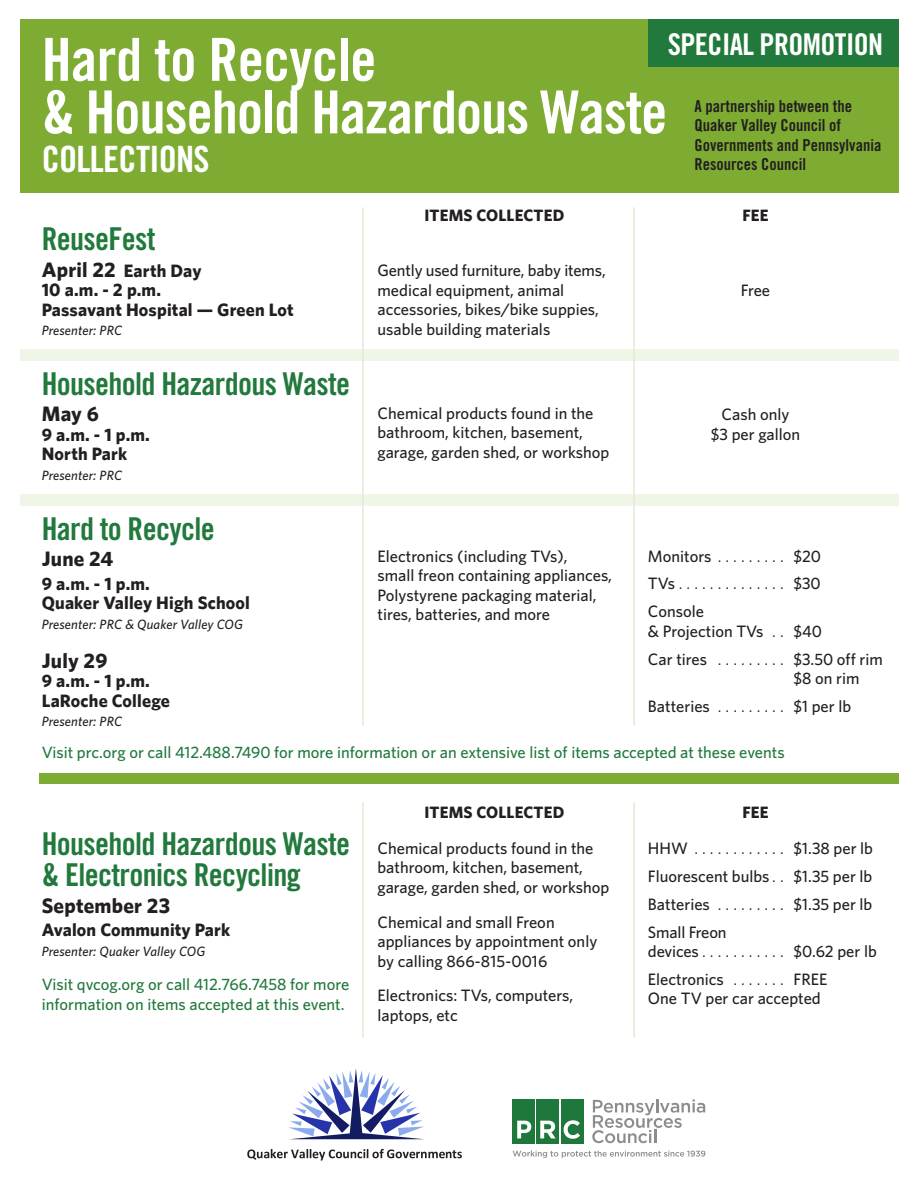
<style>
.page{position:relative;width:918px;height:1188px;background:#fff}
.page>*{position:absolute;margin:0;border:0;box-sizing:border-box;transform-origin:0 0}
.t1{font:59.4px "Trade Gothic Bold Cond Twenty";letter-spacing:-.02em;color:#fff}
.t2{font:36.3px "Trade Gothic Bold Cond Twenty";letter-spacing:-.02em;color:#fff}
.t3{font:31.5px/31.5px "Trade Gothic Bold Cond Twenty";letter-spacing:-.02em;color:#21793c}
.t4{font:30px "Trade Gothic Bold Cond Twenty";letter-spacing:-.02em;color:#fff}
.t5{font:700 21px "Whitney";letter-spacing:.01em;color:#231f20}
.t6{font:700 18px/19.5px "Whitney";letter-spacing:.01em;color:#231f20}
.t7{font:500 16.5px/19.5px "Whitney HTF";color:#231f20}
.t8{font:500 16.5px/19.5px "Whitney HTF";color:#21793c}
.t9{font:16.5px/19.5px "Trade Gothic Bold Cond Twenty";color:#231f20}
.t10{font:700 16.5px "Whitney";letter-spacing:.01em;color:#231f20}
.t11{font:italic 500 13.5px "Whitney HTF";letter-spacing:.01em;color:#231f20}
.t12{font:500 13.5px "Whitney HTF";color:#231f20}
.s1{font-size:21px}
.s2{font-size:13.5px}
.s3{font-size:16.5px}
</style>
<div class="page">
<div style="left:21px;top:349px;width:878px;height:12px;background:#eff5e7"></div>
<div style="left:21px;top:494px;width:878px;height:11px;background:#eff5e7"></div>
<div style="left:21px;top:19px;width:878px;height:174px;background:#7eac33"></div>
<div style="left:648px;top:19px;width:251px;height:48px;background:#21793c"></div>
<svg style="left:247px;top:1149px;width:215px;height:12px"></svg>
<svg style="left:288px;top:1068px;width:136px;height:71px"></svg>
<hr style="left:633px;top:207px;width:2px;height:519px;background:#e1ebd1">
<hr style="left:633px;top:803px;width:2px;height:235px;background:#e1ebd1">
<hr style="left:362px;top:207px;width:2px;height:519px;background:#e1ebd1">
<hr style="left:362px;top:803px;width:2px;height:235px;background:#e1ebd1">
<div style="left:40px;top:774px;width:859px;height:10px;background:#7eac33"></div>
<svg style="left:513px;top:1150px;width:192px;height:8px"></svg>
<div style="left:512px;top:1099px;width:22px;height:45px;background:#1e773b"></div>
<div style="left:537px;top:1099px;width:22px;height:45px;background:#1e773b"></div>
<div style="left:561px;top:1099px;width:22px;height:45px;background:#1e773b"></div>
<svg style="left:592px;top:1099px;width:113px;height:44px"></svg>
<svg style="left:517px;top:1121px;width:14px;height:17px"></svg>
<svg style="left:540px;top:1121px;width:16px;height:17px"></svg>
<svg style="left:564px;top:1120px;width:16px;height:19px"></svg>
<p class="t4" style="left:668px;top:26px;width:217px">SPECIAL PROMOTION</p>
<p class="t1" style="left:42px;top:24px;width:336px">Hard to Recycle</p>
<p class="t1" style="left:42px;top:76px;width:627px">&amp; Household Hazardous Waste</p>
<p class="t2" style="left:42px;top:137px;width:169px">COLLECTIONS</p>
<p class="t9" style="left:694px;top:96px;width:188px">A partnership between the<br>Quaker Valley Council of<br>Governments and Pennsylvania<br>Resources Council</p>
<p class="t3" style="left:42px;top:223px;width:115px">ReuseFest</p>
<p class="t6" style="left:42px;top:260px;width:161px"><span class="s1">April 22</span> Earth Day</p>
<p class="t6" style="left:42px;top:280px;width:253px">10 a.m. - 2 p.m.<br>Passavant Hospital — Green Lot</p>
<p class="t11" style="left:42px;top:322px;width:82px">Presenter: PRC</p>
<p class="t3" style="left:42px;top:368px;width:310px">Household Hazardous Waste</p>
<p class="t5" style="left:42px;top:401px;width:59px">May 6</p>
<p class="t6" style="left:42px;top:424px;width:110px">9 a.m. - 1 p.m.<br>North Park</p>
<p class="t11" style="left:42px;top:467px;width:82px">Presenter: PRC</p>
<p class="t3" style="left:42px;top:513px;width:175px">Hard to Recycle</p>
<p class="t5" style="left:42px;top:546px;width:73px">June 24</p>
<p class="t6" style="left:42px;top:573px;width:210px">9 a.m. - 1 p.m.<br>Quaker Valley High School</p>
<p class="t11" style="left:42px;top:616px;width:203px">Presenter: PRC &amp; Quaker Valley COG</p>
<p class="t5" style="left:42px;top:648px;width:67px">July 29</p>
<p class="t6" style="left:42px;top:671px;width:130px">9 a.m. - 1 p.m.<br>LaRoche College</p>
<p class="t11" style="left:42px;top:714px;width:82px">Presenter: PRC</p>
<p class="t10" style="left:424px;top:205px;width:142px">ITEMS COLLECTED</p>
<p class="t7" style="left:378px;top:260px;width:230px">Gently used furniture, baby items, medical equipment, animal accessories, bikes/bike suppies, usable building materials</p>
<p class="t7" style="left:378px;top:403px;width:233px">Chemical products found in the bathroom, kitchen, basement, garage, garden shed, or workshop</p>
<p class="t7" style="left:378px;top:546px;width:236px">Electronics (including TVs),<br>small freon containing appliances,<br>Polystyrene packaging material, tires, batteries, and more</p>
<p class="t10" style="left:742px;top:205px;width:28px">FEE</p>
<p class="t7" style="left:741px;top:280px;width:31px">Free</p>
<p class="t7" style="left:711px;top:404px;width:91px;text-align:center">Cash only<br>$3 per gallon</p>
<p class="t7" style="left:648px;top:546px;width:175px">Monitors <span class="s2">. . . . . . . . .</span> $20</p>
<p class="t12" style="left:648px;top:577px;width:174px"><span class="s3">TVs</span> .............. <span class="s3">$30</span></p>
<p class="t7" style="left:648px;top:601px;width:176px">Console<br>&amp; Projection TVs <span class="s2">. .</span> $40</p>
<p class="t7" style="left:648px;top:649px;width:236px">Car tires <span class="s2">. . . . . . . . .</span> $3.50 off rim</p>
<p class="t7" style="left:648px;top:696px;width:205px">Batteries <span class="s2">. . . . . . . . .</span> $1 per lb</p>
<p class="t8" style="left:42px;top:743px;width:744px">Visit prc.org or call 412.488.7490 for more information or an extensive list of items accepted at these events</p>
<p class="t3" style="left:42px;top:828px;width:310px">Household Hazardous Waste &amp; Electronics Recycling</p>
<p class="t5" style="left:42px;top:893px;width:130px">September 23</p>
<p class="t6" style="left:42px;top:920px;width:190px">Avalon Community Park</p>
<p class="t11" style="left:42px;top:943px;width:165px">Presenter: Quaker Valley COG</p>
<p class="t8" style="left:42px;top:974px;width:309px">Visit qvcog.org or call 412.766.7458 for more information on items accepted at this event.</p>
<p class="t10" style="left:424px;top:803px;width:142px">ITEMS COLLECTED</p>
<p class="t7" style="left:378px;top:838px;width:233px">Chemical products found in the bathroom, kitchen, basement, garage, garden shed, or workshop</p>
<p class="t7" style="left:378px;top:912px;width:221px">Chemical and small Freon appliances by appointment only by calling 866-815-0016</p>
<p class="t7" style="left:378px;top:985px;width:197px">Electronics: TVs, computers, laptops, etc</p>
<p class="t10" style="left:742px;top:803px;width:28px">FEE</p>
<p class="t7" style="left:648px;top:838px;width:227px">HHW <span class="s2">............</span> $1.38 per lb</p>
<p class="t7" style="left:648px;top:866px;width:226px">Fluorescent bulbs <span class="s2">. .</span> $1.35 per lb</p>
<p class="t7" style="left:648px;top:894px;width:226px">Batteries <span class="s2">. . . . . . . . .</span> $1.35 per lb</p>
<p class="t7" style="left:648px;top:922px;width:230px">Small Freon<br>devices <span class="s2">. . . . . . . . . . .</span> $0.62 per lb</p>
<p class="t7" style="left:648px;top:969px;width:181px">Electronics <span class="s2">. . . . . . .</span> FREE<br>One TV per car accepted</p>
</div>
